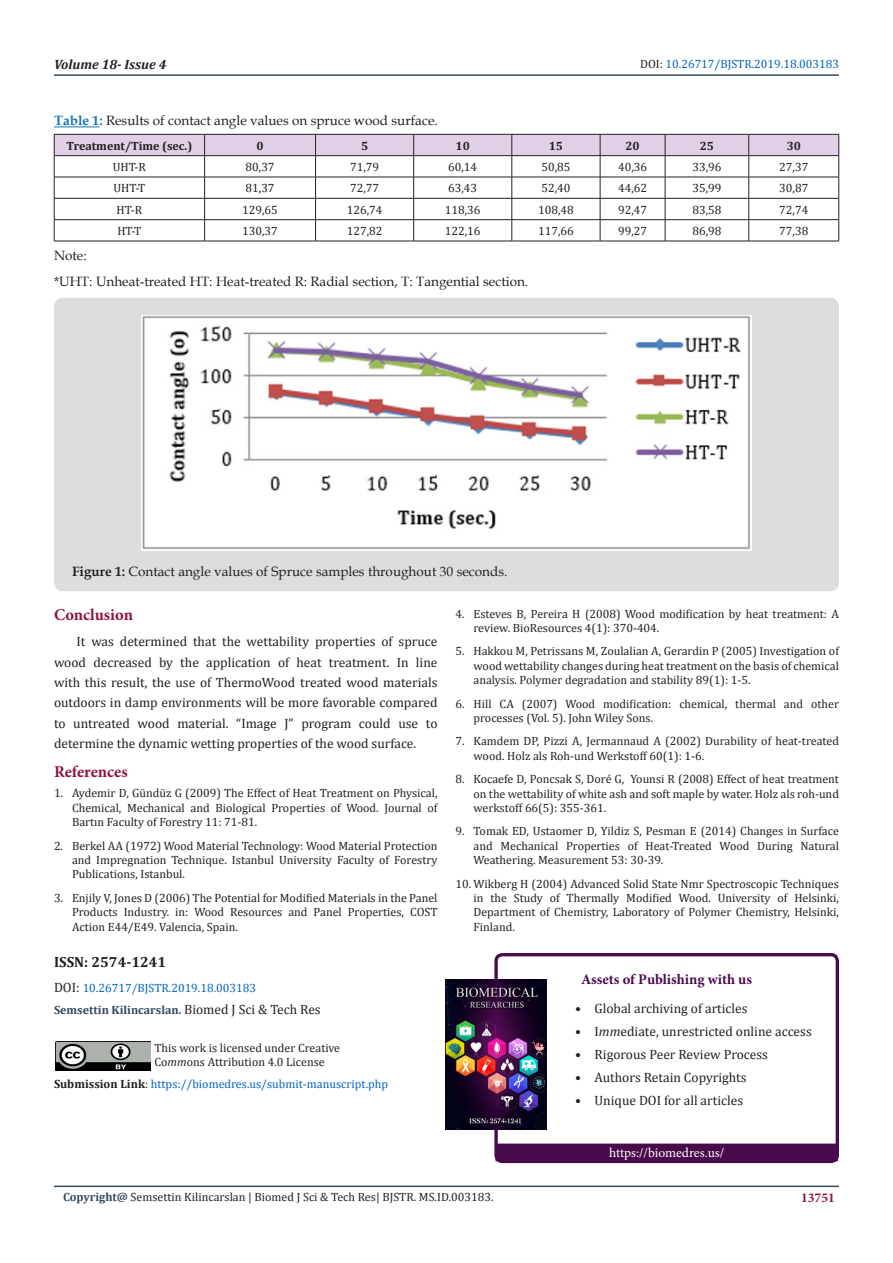
<style>
.page{position:relative;width:893px;height:1263px;background:#fff}
.page>*{position:absolute;margin:0;border:0;box-sizing:border-box;transform-origin:0 0}
.t1{font:700 16.5px "Minion Pro";letter-spacing:-.005em;color:#8f133a}
.t2{font:700 14.7px "Minion Pro";color:#480a4b}
.t3{font:700 14.7px "Cambria";color:#231f20}
.t4{font:13.5px/20.2px "Cambria";color:#231f20;text-align:justify}
.t5{font:13.5px "Book Antiqua";color:#231f20}
.t6{font:13.5px "Minion Pro";letter-spacing:-.005em;color:#fff}
.t7{font:italic 700 13.5px "Cambria";color:#231f20}
.t8{font:700 13.5px "Minion Pro";color:#8f133a}
.t9{font:12px/14.4px "Cambria";color:#231f20;text-align:justify}
.t10{font:12px "Cambria";color:#0563c1}
.t11{font:700 12px "Cambria";color:#34495e}
.t12{font:700 12px "Cambria";color:#231f20}
.s1{color:#231f20}
.s2{font-weight:700;color:#1371b5}
.s3{font-weight:700}
.s4{font-size:13.5px;color:#231f20}
.s5{font-weight:400;font-size:13.5px;color:#231f20}
.s6{font-style:italic}
.s7{font-weight:700;color:#231f20}
.s8{font-weight:700;color:#34495e}
</style>
<div class="page">
<hr style="left:54px;top:1185px;width:785px;height:2px;background:#34495e">
<hr style="left:54px;top:74px;width:785px;height:2px;background:#34495e">
<hr style="left:54px;top:126px;width:45px;height:1px;background:#1371b5">
<svg style="left:54px;top:134px;width:785px;height:107px"></svg>
<hr style="left:54px;top:241px;width:151px;height:1px;background:#231f20">
<hr style="left:205px;top:241px;width:111px;height:1px;background:#231f20">
<hr style="left:316px;top:241px;width:98px;height:1px;background:#231f20">
<hr style="left:414px;top:241px;width:98px;height:1px;background:#231f20">
<hr style="left:512px;top:241px;width:88px;height:1px;background:#231f20">
<hr style="left:600px;top:241px;width:65px;height:1px;background:#231f20">
<hr style="left:665px;top:241px;width:84px;height:1px;background:#231f20">
<hr style="left:749px;top:241px;width:90px;height:1px;background:#231f20">
<div style="left:54px;top:298px;width:785px;height:293px;background:#dcdddf;border-radius:9px"></div>
<img style="left:141px;top:315px;width:611px;height:236px">
<div style="left:494px;top:953px;width:345px;height:210px;border:3px solid #480a4b;border-radius:6px"></div>
<div style="left:496px;top:1144px;width:341px;height:17px;background:#480a4b"></div>
<div style="left:496px;top:1143px;width:342px;height:18px;border:1px solid #480a4b"></div>
<img style="left:445px;top:980px;width:102px;height:149px">
<img style="left:56px;top:1042px;width:95px;height:28px">
<p class="t7" style="left:54px;top:55px;width:114px">Volume 18- Issue 4</p>
<p class="t10" style="left:640px;top:57px;width:200px"><span class="s1">DOI:</span> 10.26717/BJSTR.2019.18.003183</p>
<p class="t5" style="left:54px;top:111px;width:385px"><span class="s2">Table 1:</span> Results of contact angle values on spruce wood surface.</p>
<p class="t12" style="left:67px;top:137px;width:127px">Treatment/Time (sec.)</p>
<p class="t12" style="left:257px;top:137px;width:9px">0</p>
<p class="t12" style="left:361px;top:137px;width:9px">5</p>
<p class="t12" style="left:456px;top:137px;width:16px">10</p>
<p class="t12" style="left:549px;top:137px;width:16px">15</p>
<p class="t12" style="left:625px;top:137px;width:16px">20</p>
<p class="t12" style="left:700px;top:137px;width:16px">25</p>
<p class="t12" style="left:787px;top:137px;width:16px">30</p>
<p class="t9" style="left:113px;top:160px;width:35px">UHT-R</p>
<p class="t9" style="left:246px;top:160px;width:31px">80,37</p>
<p class="t9" style="left:350px;top:160px;width:31px">71,79</p>
<p class="t9" style="left:448px;top:160px;width:31px">60,14</p>
<p class="t9" style="left:541px;top:160px;width:31px">50,85</p>
<p class="t9" style="left:618px;top:160px;width:31px">40,36</p>
<p class="t9" style="left:692px;top:160px;width:31px">33,96</p>
<p class="t9" style="left:779px;top:160px;width:31px">27,37</p>
<p class="t9" style="left:114px;top:181px;width:33px">UHT-T</p>
<p class="t9" style="left:246px;top:181px;width:31px">81,37</p>
<p class="t9" style="left:350px;top:181px;width:31px">72,77</p>
<p class="t9" style="left:448px;top:181px;width:31px">63,43</p>
<p class="t9" style="left:541px;top:181px;width:31px">52,40</p>
<p class="t9" style="left:618px;top:181px;width:31px">44,62</p>
<p class="t9" style="left:692px;top:181px;width:31px">35,99</p>
<p class="t9" style="left:779px;top:181px;width:31px">30,87</p>
<p class="t9" style="left:117px;top:202px;width:27px">HT-R</p>
<p class="t9" style="left:242px;top:202px;width:37px">129,65</p>
<p class="t9" style="left:347px;top:202px;width:37px">126,74</p>
<p class="t9" style="left:445px;top:202px;width:37px">118,36</p>
<p class="t9" style="left:538px;top:202px;width:37px">108,48</p>
<p class="t9" style="left:618px;top:202px;width:31px">92,47</p>
<p class="t9" style="left:692px;top:202px;width:31px">83,58</p>
<p class="t9" style="left:779px;top:202px;width:31px">72,74</p>
<p class="t9" style="left:117px;top:224px;width:25px">HT-T</p>
<p class="t9" style="left:242px;top:224px;width:37px">130,37</p>
<p class="t9" style="left:347px;top:224px;width:37px">127,82</p>
<p class="t9" style="left:445px;top:224px;width:37px">122,16</p>
<p class="t9" style="left:538px;top:224px;width:37px">117,66</p>
<p class="t9" style="left:618px;top:224px;width:31px">99,27</p>
<p class="t9" style="left:692px;top:224px;width:31px">86,98</p>
<p class="t9" style="left:779px;top:224px;width:31px">77,38</p>
<p class="t5" style="left:54px;top:246px;width:34px">Note:</p>
<p class="t5" style="left:54px;top:272px;width:476px">*UHT: Unheat-treated HT: Heat-treated R: Radial section, T: Tangential section.</p>
<p class="t5" style="left:72px;top:562px;width:437px"><span class="s3">Figure 1:</span> Contact angle values of Spruce samples throughout 30 seconds.</p>
<p class="t1" style="left:54px;top:603px;width:81px">Conclusion</p>
<p class="t4" style="left:54px;top:632px;width:385px;text-indent:22px">It was determined that the wettability properties of spruce wood decreased by the application of heat treatment. In line with this result, the use of ThermoWood treated wood materials outdoors in damp environments will be more favorable compared to untreated wood material. “Image J” program could use to determine the dynamic wetting properties of the wood surface.</p>
<p class="t1" style="left:54px;top:760px;width:75px">References</p>
<p class="t9" style="left:72px;top:786px;width:367px;text-indent:-18px">1. Aydemir D, Gündüz G (2009) The Effect of Heat Treatment on Physical, Chemical, Mechanical and Biological Properties of Wood. Journal of Bartın Faculty of Forestry 11: 71-81.</p>
<p class="t9" style="left:72px;top:838px;width:367px;text-indent:-18px">2. Berkel AA (1972) Wood Material Technology: Wood Material Protection and Impregnation Technique. Istanbul University Faculty of Forestry Publications, Istanbul.</p>
<p class="t9" style="left:72px;top:890px;width:367px;text-indent:-18px">3. Enjily V, Jones D (2006) The Potential for Modified Materials in the Panel Products Industry. in: Wood Resources and Panel Properties, COST Action E44/E49. Valencia, Spain.</p>
<p class="t9" style="left:473px;top:606px;width:367px;text-indent:-18px">4. Esteves B, Pereira H (2008) Wood modification by heat treatment: A review. BioResources 4(1): 370-404.</p>
<p class="t9" style="left:473px;top:644px;width:367px;text-indent:-18px">5. Hakkou M, Petrissans M, Zoulalian A, Gerardin P (2005) Investigation of wood wettability changes during heat treatment on the basis of chemical analysis. Polymer degradation and stability 89(1): 1-5.</p>
<p class="t9" style="left:473px;top:696px;width:367px;text-indent:-18px">6. Hill CA (2007) Wood modification: chemical, thermal and other processes (Vol. 5). John Wiley Sons.</p>
<p class="t9" style="left:473px;top:734px;width:367px;text-indent:-18px">7. Kamdem DP, Pizzi A, Jermannaud A (2002) Durability of heat-treated wood. Holz als Roh-und Werkstoff 60(1): 1-6.</p>
<p class="t9" style="left:473px;top:772px;width:367px;text-indent:-18px">8. Kocaefe D, Poncsak S, Doré G, Younsi R (2008) Effect of heat treatment on the wettability of white ash and soft maple by water. Holz als roh-und werkstoff 66(5): 355-361.</p>
<p class="t9" style="left:473px;top:824px;width:367px;text-indent:-18px">9. Tomak ED, Ustaomer D, Yildiz S, Pesman E (2014) Changes in Surface and Mechanical Properties of Heat-Treated Wood During Natural Weathering. Measurement 53: 30-39.</p>
<p class="t9" style="left:473px;top:876px;width:367px;text-indent:-18px">10. Wikberg H (2004) Advanced Solid State Nmr Spectroscopic Techniques in the Study of Thermally Modified Wood. University of Helsinki, Department of Chemistry, Laboratory of Polymer Chemistry, Helsinki, Finland.</p>
<p class="t3" style="left:54px;top:952px;width:114px">ISSN: 2574-1241</p>
<p class="t10" style="left:54px;top:981px;width:204px"><span class="s4">DOI:</span> 10.26717/BJSTR.2019.18.003183</p>
<p class="t11" style="left:54px;top:1002px;width:268px">Semsettin Kilincarslan. <span class="s5">Biomed J Sci &amp; Tech Res</span></p>
<p class="t9" style="left:155px;top:1040px;width:187px">This work is licensed under Creative</p>
<p class="t9" style="left:155px;top:1055px;width:172px">Co<span class="s6">mm</span>ons Attribution 4.0 License</p>
<p class="t10" style="left:54px;top:1077px;width:336px"><span class="s7">Submission Link</span><span class="s1">:</span> https://biomedres.us/submit-manuscript.php</p>
<p class="t9" style="left:63px;top:1190px;width:432px"><span class="s8">Copyright@</span> Semsettin Kilincarslan | Biomed J Sci &amp; Tech Res| BJSTR. MS.ID.003183.</p>
<p class="t2" style="left:581px;top:969px;width:172px">Assets of Publishing with us</p>
<p class="t4" style="left:575px;top:998px;width:174px">• Global archiving of articles</p>
<p class="t4" style="left:575px;top:1021px;width:238px">• I<span class="s6">mm</span>ediate, unrestricted online access</p>
<p class="t4" style="left:575px;top:1044px;width:194px">• Rigorous Peer Review Process</p>
<p class="t4" style="left:575px;top:1067px;width:173px">• Authors Retain Copyrights</p>
<p class="t4" style="left:575px;top:1090px;width:169px">• Unique DOI for all articles</p>
<p class="t6" style="left:609px;top:1143px;width:117px">https://biomedres.us/</p>
<p class="t8" style="left:801px;top:1188px;width:35px">13751</p>
</div>
